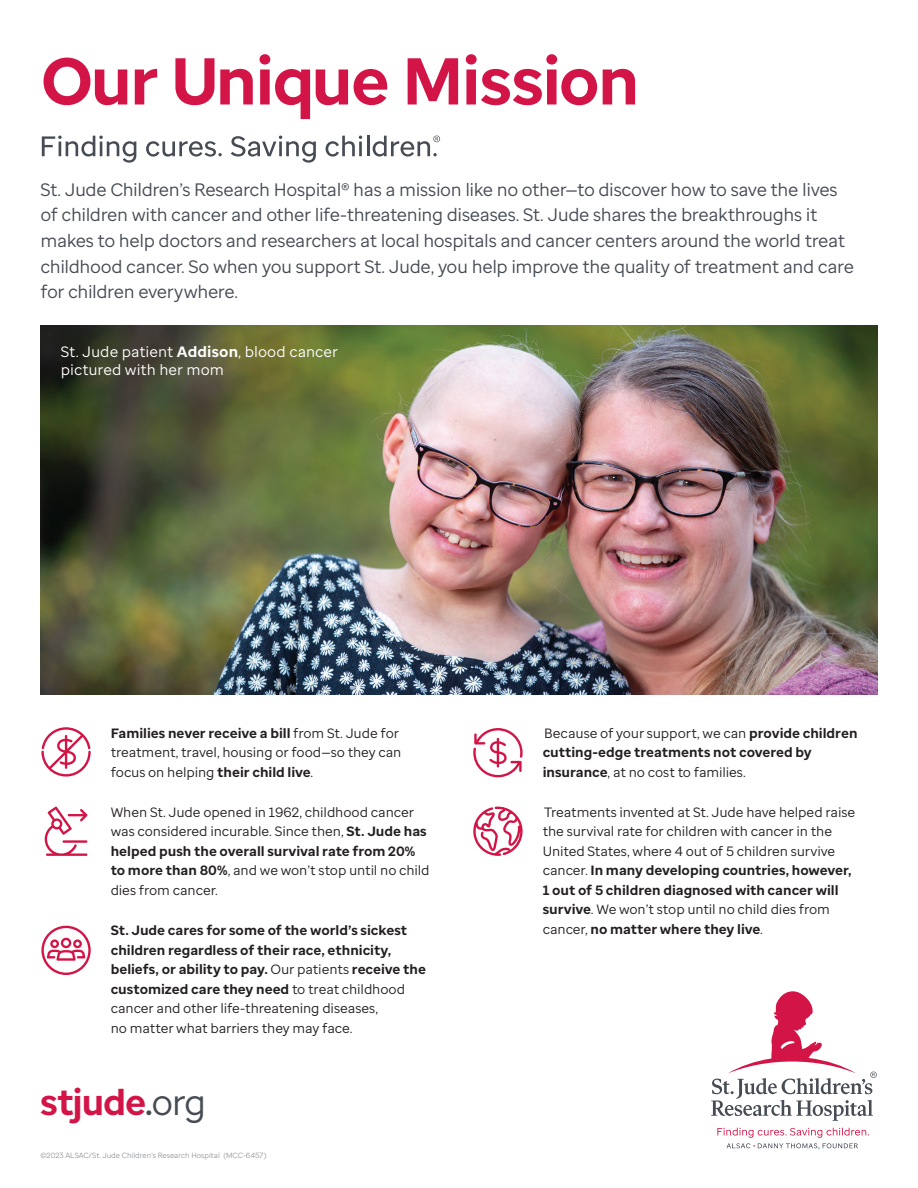
<style>
.page{position:relative;width:918px;height:1188px;background:#fff}
.page>*{position:absolute;margin:0;border:0;box-sizing:border-box;transform-origin:0 0}
.t1{font:700 66px "St Jude Sans";letter-spacing:-.03em;color:#d21446}
.t2{font:700 36px "St Jude Sans";letter-spacing:-.03em;color:#d21446}
.t3{font:18px/25.5px "St Jude Sans";letter-spacing:-.025em;color:#464b54}
.t4{font:15px/18px "St Jude Sans";color:#fff}
.t5{font:13.5px/19.5px "St Jude Sans";letter-spacing:-.01em;color:#231f20}
.t6{font:700 13.5px/19.5px "St Jude Sans";letter-spacing:-.005em;color:#231f20}
.t7{font:300 7.5px "St Jude Sans";color:#808285}
.s1{font-weight:700}
.s2{font-weight:400}
.s3{font-weight:600;color:#464b54}
.s4{font-weight:400;color:#464b54}
</style>
<div class="page">
<svg style="left:42px;top:136px;width:94px;height:27px"></svg>
<svg style="left:146px;top:141px;width:76px;height:16px"></svg>
<svg style="left:231px;top:136px;width:85px;height:27px"></svg>
<svg style="left:326px;top:136px;width:36px;height:21px"></svg>
<hr style="left:367px;top:136px;width:2px;height:20px;background:#464b54">
<svg style="left:373px;top:136px;width:67px;height:21px"></svg>
<img style="left:40px;top:325px;width:838px;height:369px">
<svg style="left:711px;top:991px;width:166px;height:130px"></svg>
<svg style="left:717px;top:1128px;width:152px;height:21px"></svg>
<svg style="left:41px;top:727px;width:50px;height:50px"></svg>
<svg style="left:45px;top:807px;width:42px;height:49px"></svg>
<hr style="left:62px;top:840px;width:25px;height:3px;background:#d21446">
<svg style="left:41px;top:926px;width:50px;height:49px"></svg>
<svg style="left:473px;top:728px;width:50px;height:49px"></svg>
<svg style="left:473px;top:807px;width:50px;height:49px"></svg>
<h1 class="t1" style="left:40px;top:38px;width:601px">Our Unique Mission</h1>
<p class="t3" style="left:40px;top:177px;width:815px">St. Jude Children’s Research Hospital® has a mission like no other—to discover how to save the lives of children with cancer and other life-threatening diseases. St. Jude shares the breakthroughs it makes to help doctors and researchers at local hospitals and cancer centers around the world treat childhood cancer. So when you support St. Jude, you help improve the quality of treatment and care for children everywhere.</p>
<p class="t4" style="left:61px;top:342px;width:279px">St. Jude patient <span class="s1">Addison</span>, blood cancer pictured with her mom</p>
<p class="t5" style="left:111px;top:723px;width:292px"><span class="s1">Families never receive a bill</span> from St. Jude for treatment, travel, housing or food—so they can focus on helping <span class="s1">their child live</span>.</p>
<p class="t5" style="left:111px;top:802px;width:321px">When St. Jude opened in 1962, childhood cancer was considered incurable. Since then, <span class="s1">St. Jude has helped push the overall survival rate from 20% to more than 80%</span>, and we won’t stop until no child dies from cancer.</p>
<p class="t6" style="left:111px;top:921px;width:317px">St. Jude cares for some of the world’s sickest children regardless of their race, ethnicity, beliefs, or ability to pay. <span class="s2">Our patients</span> receive the customized care they need <span class="s2">to treat childhood cancer and other life-threatening diseases,<br>no matter what barriers they may face.</span></p>
<p class="t2" style="left:40px;top:1079px;width:167px">stjude<span class="s3">.</span><span class="s4">org</span></p>
<p class="t7" style="left:40px;top:1151px;width:228px">©2023 ALSAC/St. Jude Children’s Research Hospital (MCC-6457)</p>
<p class="t6" style="left:543px;top:723px;width:316px"><span class="s2">Because of your support, we can</span> provide children cutting-edge treatments not covered by insurance<span class="s2">, at no cost to families.</span></p>
<p class="t5" style="left:543px;top:802px;width:314px">Treatments invented at St. Jude have helped raise the survival rate for children with cancer in the United States, where 4 out of 5 children survive cancer. <span class="s1">In many developing countries, however, 1 out of 5 children diagnosed with cancer will survive</span>. We won’t stop until no child dies from cancer, <span class="s1">no matter where they live</span>.</p>
</div>
